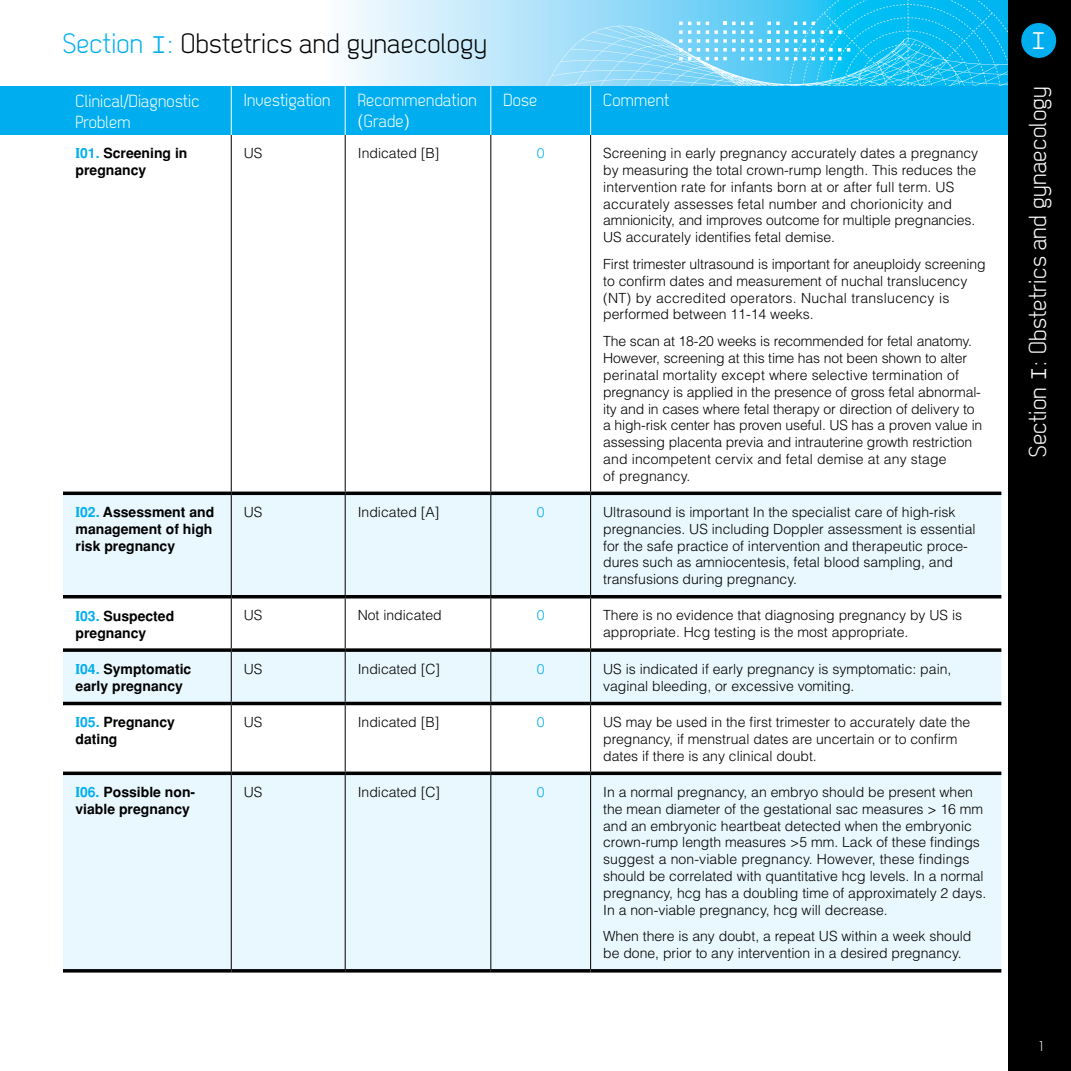
<style>
.page{position:relative;width:1071px;height:1071px;background:#fff}
.page>*{position:absolute;margin:0;border:0;box-sizing:border-box;transform-origin:0 0}
.t1{font:28px "Dekar";letter-spacing:.01em;color:#000}
.t2{font:700 28px "Prestige Elite Std";color:#fff}
.t3{font:24.5px "Dekar";letter-spacing:.01em;color:#fff}
.t4{font:17.5px/21px "Dekar";letter-spacing:.01em;color:#fff}
.t5{font:300 14px/16.8px "Helvetica";color:#000}
.t6{font:700 14px/16.8px "Helvetica";color:#000}
.t7{font:300 14px "Helvetica";color:#00aeef}
.t8{font:14px "Dekar";color:#fff}
.s1{color:#00aeef}
.s2{font-family:"Prestige Elite Std";font-weight:700;color:#00aeef}
.s3{font-family:"Helvetica";font-weight:300}
.s4{font-family:"Aldine 721 BT";font-stretch:condensed;color:#00aeef}
.s5{font-family:"Prestige Elite Std";font-weight:700}
</style>
<div class="page">
<svg style="left:347px;top:0;width:412px;height:86px;background:#bfe8fa"></svg>
<svg style="left:437px;top:25px;width:322px;height:61px;background:#a6e0f9"></svg>
<svg style="left:759px;top:0;width:249px;height:86px;background:#26c4f3"></svg>
<svg style="left:750px;top:22px;width:3px;height:38px"></svg>
<svg style="left:706px;top:22px;width:38px;height:38px"></svg>
<svg style="left:697px;top:22px;width:3px;height:38px"></svg>
<svg style="left:679px;top:22px;width:12px;height:38px"></svg>
<div style="left:0;top:86px;width:1071px;height:49px;background:#00aeef"></div>
<div style="left:1008px;top:0;width:63px;height:1071px;background:#000"></div>
<div style="left:1021px;top:23px;width:35px;height:35px;background:#00aeef;border-radius:50%"></div>
<svg style="left:230px;top:86px;width:362px;height:49px"></svg>
<svg style="left:63px;top:495px;width:938px;height:474px;fill:#e9f7fe"></svg>
<hr style="left:231px;top:135px;width:1px;height:357px;background:#000">
<hr style="left:345px;top:135px;width:1px;height:357px;background:#000">
<hr style="left:231px;top:495px;width:1px;height:100px;background:#000">
<hr style="left:345px;top:495px;width:1px;height:100px;background:#000">
<hr style="left:231px;top:598px;width:1px;height:50px;background:#000">
<hr style="left:345px;top:598px;width:1px;height:50px;background:#000">
<hr style="left:231px;top:705px;width:1px;height:67px;background:#000">
<hr style="left:345px;top:705px;width:1px;height:67px;background:#000">
<hr style="left:231px;top:86px;width:1px;height:49px;background:#fff">
<hr style="left:345px;top:86px;width:1px;height:49px;background:#fff">
<hr style="left:490px;top:86px;width:1px;height:49px;background:#fff">
<hr style="left:590px;top:86px;width:1px;height:49px;background:#fff">
<hr style="left:590px;top:135px;width:1px;height:357px;background:#000">
<hr style="left:590px;top:495px;width:1px;height:100px;background:#000">
<hr style="left:590px;top:598px;width:1px;height:50px;background:#000">
<hr style="left:590px;top:705px;width:1px;height:67px;background:#000">
<hr style="left:490px;top:135px;width:1px;height:357px;background:#000">
<hr style="left:490px;top:495px;width:1px;height:100px;background:#000">
<hr style="left:490px;top:598px;width:1px;height:50px;background:#000">
<hr style="left:490px;top:705px;width:1px;height:67px;background:#000">
<hr style="left:63px;top:492px;width:168px;height:3px;background:#000">
<hr style="left:231px;top:492px;width:114px;height:3px;background:#000">
<hr style="left:345px;top:492px;width:146px;height:3px;background:#000">
<hr style="left:491px;top:492px;width:100px;height:3px;background:#000">
<hr style="left:591px;top:492px;width:410px;height:3px;background:#000">
<hr style="left:63px;top:595px;width:168px;height:3px;background:#000">
<hr style="left:231px;top:595px;width:114px;height:3px;background:#000">
<hr style="left:345px;top:595px;width:146px;height:3px;background:#000">
<hr style="left:491px;top:595px;width:100px;height:3px;background:#000">
<hr style="left:591px;top:595px;width:410px;height:3px;background:#000">
<svg style="left:63px;top:648px;width:168px;height:4px"></svg>
<svg style="left:231px;top:648px;width:114px;height:4px"></svg>
<svg style="left:345px;top:648px;width:146px;height:4px"></svg>
<svg style="left:491px;top:648px;width:100px;height:4px"></svg>
<svg style="left:591px;top:648px;width:410px;height:4px;background:#1e1e1f"></svg>
<hr style="left:231px;top:652px;width:1px;height:50px;background:#000">
<hr style="left:345px;top:652px;width:1px;height:50px;background:#000">
<hr style="left:490px;top:652px;width:1px;height:50px;background:#000">
<hr style="left:590px;top:652px;width:1px;height:50px;background:#000">
<hr style="left:63px;top:702px;width:168px;height:3px;background:#000">
<hr style="left:231px;top:702px;width:114px;height:3px;background:#000">
<hr style="left:345px;top:702px;width:146px;height:3px;background:#000">
<hr style="left:491px;top:702px;width:100px;height:3px;background:#000">
<hr style="left:591px;top:702px;width:410px;height:3px;background:#000">
<hr style="left:231px;top:772px;width:114px;height:3px;background:#000">
<hr style="left:345px;top:772px;width:146px;height:3px;background:#000">
<hr style="left:491px;top:772px;width:100px;height:3px;background:#000">
<hr style="left:591px;top:772px;width:410px;height:3px;background:#000">
<hr style="left:345px;top:775px;width:1px;height:194px;background:#000">
<hr style="left:490px;top:775px;width:1px;height:194px;background:#000">
<hr style="left:590px;top:775px;width:1px;height:194px;background:#000">
<svg style="left:231px;top:969px;width:114px;height:4px"></svg>
<svg style="left:345px;top:969px;width:146px;height:4px"></svg>
<svg style="left:491px;top:969px;width:100px;height:4px"></svg>
<svg style="left:591px;top:969px;width:410px;height:4px;background:#1e1f1f"></svg>
<hr style="left:63px;top:772px;width:168px;height:3px;background:#000">
<hr style="left:231px;top:775px;width:1px;height:194px;background:#000">
<svg style="left:63px;top:969px;width:168px;height:4px"></svg>
<h1 class="t1" style="left:63px;top:29px;width:426px"><span class="s1">Section</span> <span class="s2">I</span><span class="s1">:</span> Obstetrics and gynaecology</h1>
<p class="t4" style="left:76px;top:91px;width:126px">Clinical<span class="s3">/</span>Diagnostic<br>Problem</p>
<p class="t4" style="left:244px;top:90px;width:88px">Investigation</p>
<p class="t4" style="left:358px;top:90px;width:120px">Recommendation <span class="s3">(</span>Grade<span class="s3">)</span></p>
<p class="t4" style="left:503px;top:90px;width:35px">Dose</p>
<p class="t4" style="left:603px;top:90px;width:68px">Comment</p>
<p class="t6" style="left:76px;top:145px;width:113px"><span class="s4">I</span><span class="s1">01.</span> Screening in pregnancy</p>
<p class="t5" style="left:244px;top:144px;width:20px">US</p>
<p class="t5" style="left:358px;top:144px;width:83px">Indicated [B]</p>
<p class="t7" style="left:537px;top:144px;width:9px">0</p>
<p class="t5" style="left:603px;top:144px;width:377px">Screening in early pregnancy accurately dates a pregnancy by measuring the total crown-rump length. This reduces the intervention rate for infants born at or after full term. US accurately assesses fetal number and chorionicity and amnionicity, and improves outcome for multiple pregnancies.<br>US accurately identifies fetal demise.</p>
<p class="t5" style="left:603px;top:255px;width:384px">First trimester ultrasound is important for aneuploidy screening to confirm dates and measurement of nuchal translucency (NT) by accredited operators. Nuchal translucency is performed between 11-14 weeks.</p>
<p class="t5" style="left:603px;top:333px;width:381px">The scan at 18-20 weeks is recommended for fetal anatomy.<br>However, screening at this time has not been shown to alter perinatal mortality except where selective termination of pregnancy is applied in the presence of gross fetal abnormal&shy;ity and in cases where fetal therapy or direction of delivery to a high-risk center has proven useful. US has a proven value in assessing placenta previa and intrauterine growth restriction and incompetent cervix and fetal demise at any stage<br>of pregnancy.</p>
<p class="t6" style="left:76px;top:504px;width:140px"><span class="s4">I</span><span class="s1">02.</span> Assessment and management of high risk pregnancy</p>
<p class="t5" style="left:244px;top:503px;width:20px">US</p>
<p class="t5" style="left:358px;top:503px;width:83px">Indicated [A]</p>
<p class="t7" style="left:537px;top:503px;width:9px">0</p>
<p class="t5" style="left:603px;top:503px;width:374px">Ultrasound is important In the specialist care of high-risk pregnancies. US including Doppler assessment is essential for the safe practice of intervention and therapeutic proce&shy;dures such as amniocentesis, fetal blood sampling, and transfusions during pregnancy.</p>
<p class="t6" style="left:76px;top:607px;width:100px"><span class="s4">I</span><span class="s1">03.</span> Suspected pregnancy</p>
<p class="t5" style="left:244px;top:607px;width:20px">US</p>
<p class="t5" style="left:358px;top:607px;width:86px">Not indicated</p>
<p class="t7" style="left:537px;top:607px;width:9px">0</p>
<p class="t5" style="left:603px;top:607px;width:360px">There is no evidence that diagnosing pregnancy by US is appropriate. Hcg testing is the most appropriate.</p>
<p class="t6" style="left:76px;top:661px;width:117px"><span class="s4">I</span><span class="s1">04.</span> Symptomatic early pregnancy</p>
<p class="t5" style="left:244px;top:660px;width:20px">US</p>
<p class="t5" style="left:358px;top:660px;width:84px">Indicated [C]</p>
<p class="t7" style="left:537px;top:660px;width:9px">0</p>
<p class="t5" style="left:603px;top:660px;width:350px">US is indicated if early pregnancy is symptomatic: pain, vaginal bleeding, or excessive vomiting.</p>
<p class="t6" style="left:76px;top:714px;width:101px"><span class="s4">I</span><span class="s1">05.</span> Pregnancy dating</p>
<p class="t5" style="left:244px;top:713px;width:20px">US</p>
<p class="t5" style="left:358px;top:713px;width:83px">Indicated [B]</p>
<p class="t7" style="left:537px;top:713px;width:9px">0</p>
<p class="t5" style="left:603px;top:713px;width:369px">US may be used in the first trimester to accurately date the pregnancy, if menstrual dates are uncertain or to confirm dates if there is any clinical doubt.</p>
<p class="t6" style="left:76px;top:784px;width:121px"><span class="s4">I</span><span class="s1">06.</span> Possible non&shy;viable pregnancy</p>
<p class="t5" style="left:244px;top:783px;width:20px">US</p>
<p class="t5" style="left:358px;top:783px;width:84px">Indicated [C]</p>
<p class="t7" style="left:537px;top:783px;width:9px">0</p>
<p class="t5" style="left:603px;top:783px;width:385px">In a normal pregnancy, an embryo should be present when the mean diameter of the gestational sac measures &gt; 16 mm and an embryonic heartbeat detected when the embryonic crown-rump length measures &gt;5 mm. Lack of these findings suggest a non-viable pregnancy. However, these findings should be correlated with quantitative hcg levels. In a normal pregnancy, hcg has a doubling time of approximately 2 days.<br>In a non-viable pregnancy, hcg will decrease.</p>
<p class="t5" style="left:603px;top:928px;width:370px">When there is any doubt, a repeat US within a week should be done, prior to any intervention in a desired pregnancy.</p>
<h1 class="t2" style="left:1030px;top:26px;width:18px">I</h1>
<h2 class="t3" style="left:1026px;top:457px;width:373px;rotate:-90deg">Section <span class="s5">I</span>: Obstetrics and gynaecology</h2>
<p class="t8" style="left:1040px;top:1039px;width:5px">1</p>
</div>
